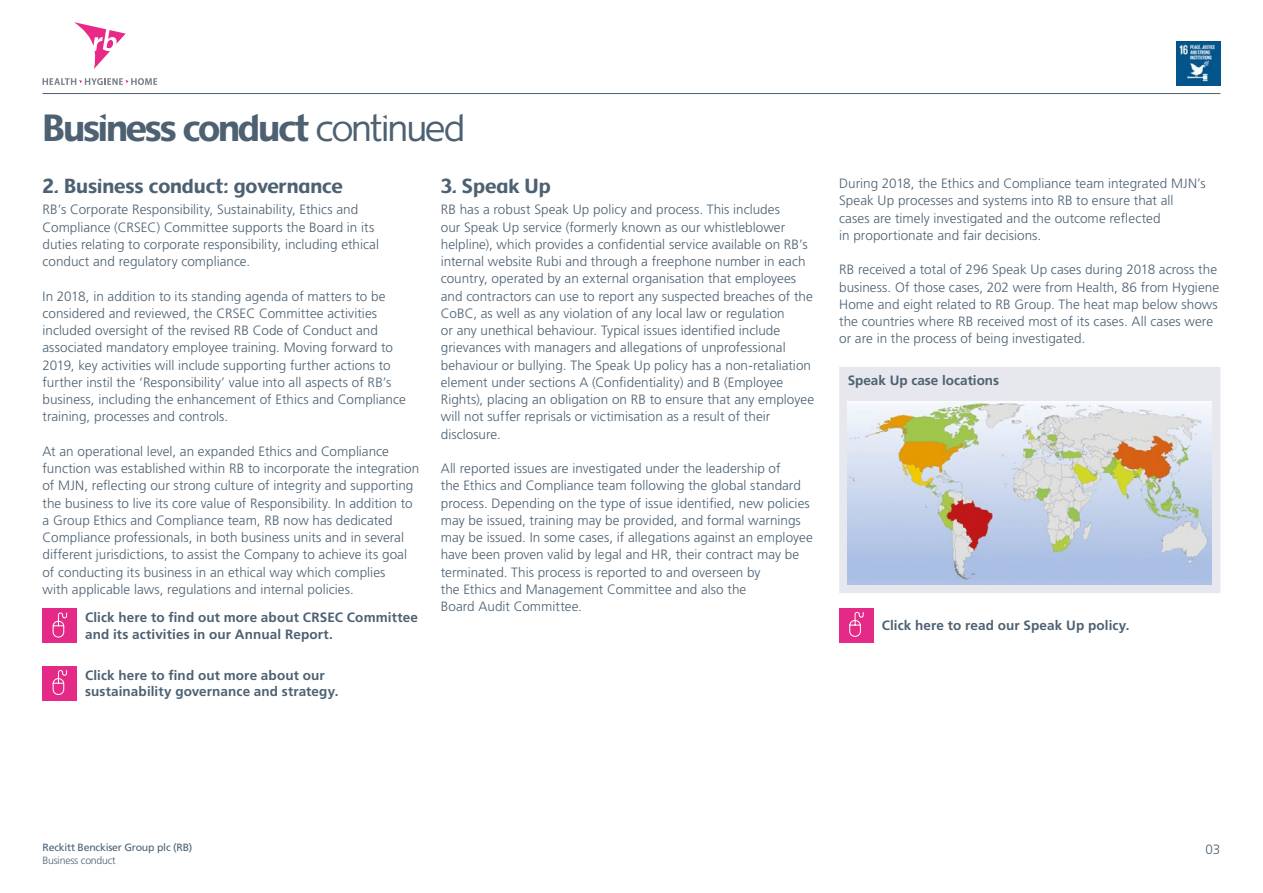
<style>
.page{position:relative;width:1263px;height:893px;background:#fff}
.page>*{position:absolute;margin:0;border:0;box-sizing:border-box;transform-origin:0 0}
.t1{font:39px "Kite Display";letter-spacing:-.05em;color:#4d6172}
.t2{font:21px "Kite Display";color:#4d6172}
.t3{font:300 13.5px/17.2px "Frutiger LT Std";color:#4d6172}
.t4{font:700 13.5px/16.5px "Frutiger LT Std";letter-spacing:.01em;color:#4d6172}
.t5{font:10.5px "Frutiger LT Std";letter-spacing:-.02em;color:#4d6172}
.t6{font:300 10.5px "Frutiger LT Std";letter-spacing:-.02em;color:#4d6172}
.s1{font-weight:300}
</style>
<div class="page">
<svg style="left:74px;top:22px;width:52px;height:47px"></svg>
<svg style="left:43px;top:78px;width:114px;height:7px"></svg>
<hr style="left:43px;top:93px;width:1177px;height:1px;background:#4d6172">
<img style="left:1176px;top:41px;width:44px;height:44px">
<div style="left:43px;top:609px;width:34px;height:34px;background:#e52987"></div>
<svg style="left:52px;top:612px;width:16px;height:26px"></svg>
<div style="left:43px;top:666px;width:34px;height:34px;background:#e52987"></div>
<svg style="left:52px;top:670px;width:16px;height:25px"></svg>
<div style="left:839px;top:367px;width:381px;height:226px;background:#e6e8ed"></div>
<div style="left:839px;top:608px;width:34px;height:34px;background:#e52987"></div>
<svg style="left:849px;top:611px;width:15px;height:26px"></svg>
<img style="left:848px;top:402px;width:364px;height:183px">
<h1 class="t1" style="left:43px;top:98px;width:424px">Business conduct <span class="s1">continued</span></h1>
<h2 class="t2" style="left:43px;top:170px;width:302px">2. Business conduct: governance</h2>
<p class="t3" style="left:43px;top:201px;width:338px">RB’s Corporate Responsibility, Sustainability, Ethics and Compliance (CRSEC) Committee supports the Board in its duties relating to corporate responsibility, including ethical conduct and regulatory compliance.</p>
<p class="t3" style="left:43px;top:288px;width:365px">In 2018, in addition to its standing agenda of matters to be considered and reviewed, the CRSEC Committee activities included oversight of the revised RB Code of Conduct and associated mandatory employee training. Moving forward to 2019, key activities will include supporting further actions to further instil the ‘Responsibility’ value into all aspects of RB’s business, including the enhancement of Ethics and Compliance training, processes and controls.</p>
<p class="t3" style="left:43px;top:443px;width:378px">At an operational level, an expanded Ethics and Compliance function was established within RB to incorporate the integration of MJN, reflecting our strong culture of integrity and supporting the business to live its core value of Responsibility. In addition to a Group Ethics and Compliance team, RB now has dedicated Compliance professionals, in both business units and in several different jurisdictions, to assist the Company to achieve its goal of conducting its business in an ethical way which complies<br>with applicable laws, regulations and internal policies.</p>
<p class="t4" style="left:85px;top:609px;width:334px">Click here to find out more about CRSEC Committee and its activities in our Annual Report.</p>
<p class="t4" style="left:85px;top:667px;width:255px">Click here to find out more about our sustainability governance and strategy.</p>
<h2 class="t2" style="left:441px;top:170px;width:111px">3. Speak Up</h2>
<p class="t3" style="left:441px;top:201px;width:375px">RB has a robust Speak Up policy and process. This includes<br>our Speak Up service (formerly known as our whistleblower helpline), which provides a confidential service available on RB’s internal website Rubi and through a freephone number in each country, operated by an external organisation that employees and contractors can use to report any suspected breaches of the CoBC, as well as any violation of any local law or regulation<br>or any unethical behaviour. Typical issues identified include grievances with managers and allegations of unprofessional behaviour or bullying. The Speak Up policy has a non-retaliation element under sections A (Confidentiality) and B (Employee Rights), placing an obligation on RB to ensure that any employee will not suffer reprisals or victimisation as a result of their disclosure.</p>
<p class="t3" style="left:441px;top:460px;width:373px">All reported issues are investigated under the leadership of<br>the Ethics and Compliance team following the global standard process. Depending on the type of issue identified, new policies may be issued, training may be provided, and formal warnings may be issued. In some cases, if allegations against an employee have been proven valid by legal and HR, their contract may be terminated. This process is reported to and overseen by<br>the Ethics and Management Committee and also the<br>Board Audit Committee.</p>
<p class="t3" style="left:839px;top:175px;width:368px">During 2018, the Ethics and Compliance team integrated MJN’s Speak Up processes and systems into RB to ensure that all cases are timely investigated and the outcome reflected<br>in proportionate and fair decisions.</p>
<p class="t3" style="left:839px;top:261px;width:381px">RB received a total of 296 Speak Up cases during 2018 across the business. Of those cases, 202 were from Health, 86 from Hygiene Home and eight related to RB Group. The heat map below shows the countries where RB received most of its cases. All cases were or are in the process of being investigated.</p>
<p class="t4" style="left:848px;top:372px;width:153px">Speak Up case locations</p>
<p class="t4" style="left:882px;top:617px;width:249px">Click here to read our Speak Up policy.</p>
<p class="t5" style="left:43px;top:842px;width:151px">Reckitt Benckiser Group plc (RB)</p>
<p class="t3" style="left:1205px;top:840px;width:16px">03</p>
<p class="t6" style="left:43px;top:855px;width:75px">Business conduct</p>
</div>
